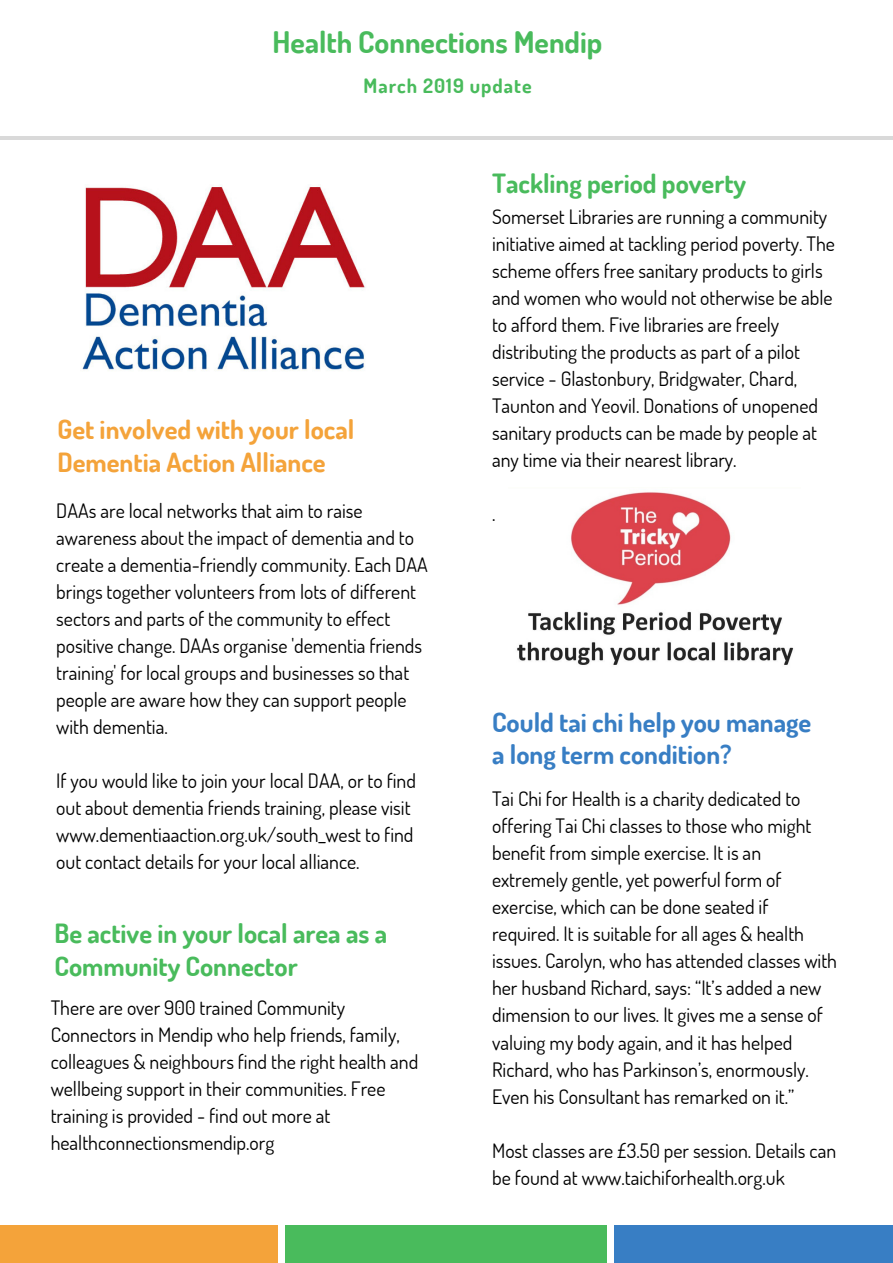
<style>
.page{position:relative;width:893px;height:1263px;background:#fff}
.page>*{position:absolute;margin:0;border:0;box-sizing:border-box;transform-origin:0 0}
.t1{font:700 29.85px "Dosis";color:#49bb5c}
.t2{font:700 26.55px/32.7px "Dosis";color:#49bb5c}
.t3{font:700 26.55px/32.7px "Dosis";color:#f4a33a}
.t4{font:700 26.55px/32.7px "Dosis";color:#387ec4}
.t5{font:19.8px/27px "Dosis";color:#000}
.t6{font:700 19.8px "Dosis";letter-spacing:.05em;color:#49bb5c}
</style>
<div class="page">
<div style="left:0;top:1225px;width:277px;height:38px;background:#f4a33a"></div>
<div style="left:285px;top:1225px;width:322px;height:38px;background:#49bb5c"></div>
<div style="left:614px;top:1225px;width:279px;height:38px;background:#387ec4"></div>
<hr style="left:0;top:136px;width:893px;height:4px;background:#d9d9d9">
<img style="left:517px;top:492px;width:277px;height:173px">
<img style="left:82px;top:186px;width:284px;height:185px">
<h1 class="t1" style="left:273px;top:22px;width:331px">Health Connections Mendip</h1>
<p class="t6" style="left:364px;top:73px;width:170px">March 2019 update</p>
<h2 class="t3" style="left:57px;top:412px;width:298px">Get involved with your local<br>Dementia Action Alliance</h2>
<p class="t5" style="left:56px;top:497px;width:373px">DAAs are local networks that aim to raise awareness about the impact of dementia and to create a dementia-friendly community. Each DAA brings together volunteers from lots of different sectors and parts of the community to effect positive change. DAAs organise 'dementia friends training' for local groups and businesses so that people are aware how they can support people with dementia.</p>
<p class="t5" style="left:56px;top:767px;width:361px">If you would like to join your local DAA, or to find out about dementia friends training, please visit www.dementiaaction.org.uk/south_west to find out contact details for your local alliance.</p>
<h2 class="t2" style="left:55px;top:916px;width:334px">Be active in your local area as a<br>Community Connector</h2>
<p class="t5" style="left:51px;top:993px;width:369px">There are over 900 trained Community Connectors in Mendip who help friends, family, colleagues &amp; neighbours find the right health and wellbeing support in their communities. Free training is provided - find out more at healthconnectionsmendip.org</p>
<h2 class="t2" style="left:492px;top:167px;width:256px">Tackling period poverty</h2>
<p class="t5" style="left:492px;top:203px;width:344px">Somerset Libraries are running a community initiative aimed at tackling period poverty. The scheme offers free sanitary products to girls and women who would not otherwise be able to afford them. Five libraries are freely distributing the products as part of a pilot service - Glastonbury, Bridgwater, Chard, Taunton and Yeovil. Donations of unopened sanitary products can be made by people at any time via their nearest library.</p>
<p class="t5" style="left:492px;top:500px;width:5px">.</p>
<h2 class="t4" style="left:492px;top:705px;width:321px">Could tai chi help you manage a long term condition?</h2>
<p class="t5" style="left:492px;top:785px;width:347px">Tai Chi for Health is a charity dedicated to offering Tai Chi classes to those who might benefit from simple exercise. It is an extremely gentle, yet powerful form of exercise, which can be done seated if required. It is suitable for all ages &amp; health issues. Carolyn, who has attended classes with her husband Richard, says: “It’s added a new dimension to our lives. It gives me a sense of valuing my body again, and it has helped Richard, who has Parkinson’s, enormously.<br>Even his Consultant has remarked on it.”</p>
<p class="t5" style="left:492px;top:1136px;width:346px">Most classes are £3.50 per session. Details can be found at www.taichiforhealth.org.uk</p>
</div>
